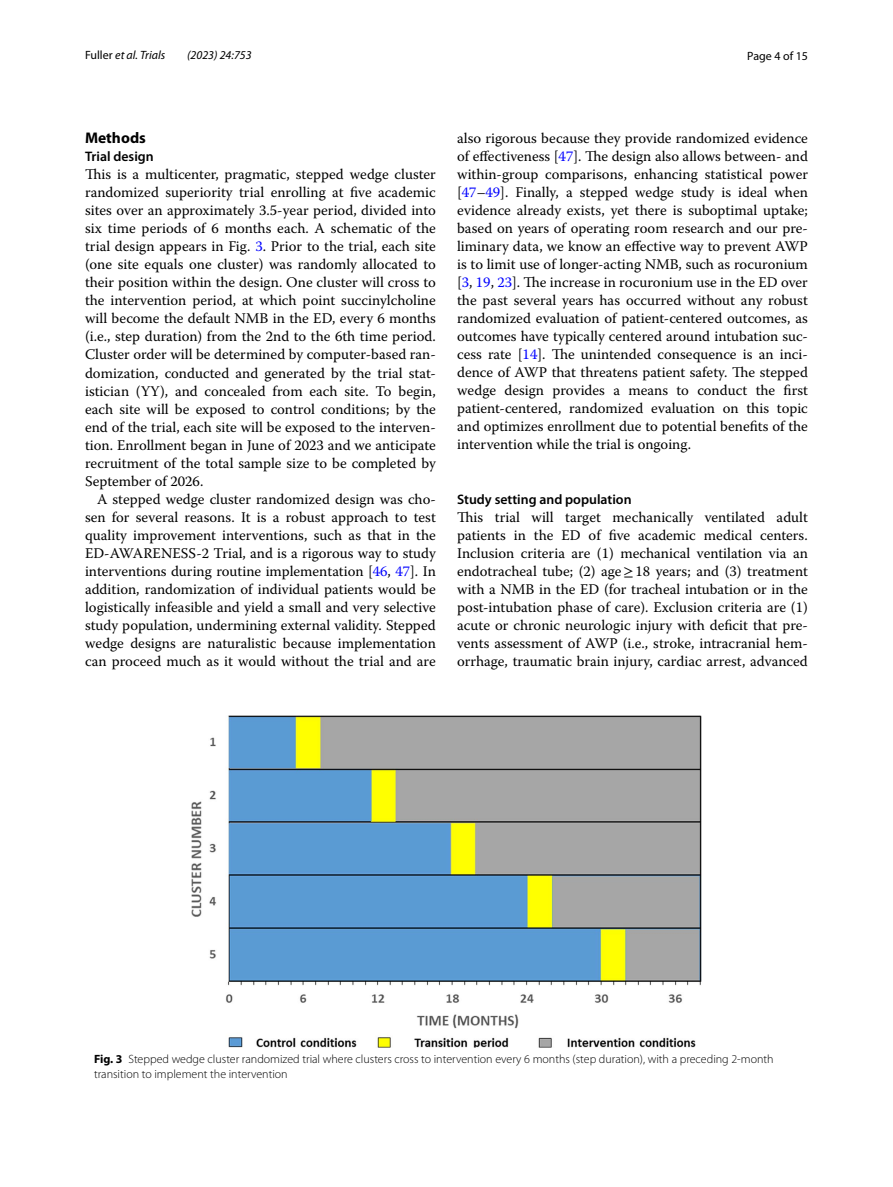
<style>
.page{position:relative;width:893px;height:1187px;background:#fff}
.page>*{position:absolute;margin:0;border:0;box-sizing:border-box;transform-origin:0 0}
.t1{font:700 15.45px "Myriad Pro";color:#000}
.t2{font:14.7px/18px "Warnock Pro";color:#000;text-align:justify}
.t3{font:600 13.8px "Myriad Pro";color:#000}
.t4{font:300 12px/15px "Myriad Pro";color:#000}
.t5{font:italic 12px "Myriad Pro";color:#000}
.t6{font:12px "Myriad Pro";color:#000}
.s1{font-style:normal}
.s2{color:#00f}
.s3{font-family:"STIX"}
.s4{font-weight:700}
</style>
<div class="page">
<img style="left:191px;top:715px;width:511px;height:332px">
<p class="t5" style="left:85px;top:48px;width:82px"><span class="s1">Fuller</span> et al. Trials</p>
<p class="t5" style="left:187px;top:48px;width:66px">(2023) 24:753</p>
<p class="t6" style="left:747px;top:48px;width:62px">Page 4 of 15</p>
<p class="t1" style="left:85px;top:128px;width:62px">Methods</p>
<p class="t3" style="left:85px;top:148px;width:70px">Trial design</p>
<p class="t2" style="left:85px;top:165px;width:352px">This is a multicenter, pragmatic, stepped wedge cluster randomized superiority trial enrolling at five academic sites over an approximately 3.5-year period, divided into six time periods of 6 months each. A schematic of the trial design appears in Fig. <span class="s2">3</span>. Prior to the trial, each site (one site equals one cluster) was randomly allocated to their position within the design. One cluster will cross to the intervention period, at which point succinylcholine will become the default NMB in the ED, every 6 months (i.e., step duration) from the 2nd to the 6th time period.<br>Cluster order will be determined by computer-based ran&shy;domization, conducted and generated by the trial stat&shy;istician (YY), and concealed from each site. To begin, each site will be exposed to control conditions; by the end of the trial, each site will be exposed to the interven&shy;tion. Enrollment began in June of 2023 and we anticipate recruitment of the total sample size to be completed by September of 2026.</p>
<p class="t2" style="left:85px;top:489px;width:352px;text-indent:12px">A stepped wedge cluster randomized design was cho&shy;sen for several reasons. It is a robust approach to test quality improvement interventions, such as that in the ED-AWARENESS-2 Trial, and is a rigorous way to study interventions during routine implementation [<span class="s2">46</span>, <span class="s2">47</span>]. In addition, randomization of individual patients would be logistically infeasible and yield a small and very selective study population, undermining external validity. Stepped wedge designs are naturalistic because implementation can proceed much as it would without the trial and are</p>
<p class="t2" style="left:457px;top:128px;width:352px">also rigorous because they provide randomized evidence of effectiveness [<span class="s2">47</span>]. The design also allows between- and within-group comparisons, enhancing statistical power [<span class="s2">47</span>–<span class="s2">49</span>]. Finally, a stepped wedge study is ideal when evidence already exists, yet there is suboptimal uptake; based on years of operating room research and our pre&shy;liminary data, we know an effective way to prevent AWP is to limit use of longer-acting NMB, such as rocuronium [<span class="s2">3</span>, <span class="s2">19</span>, <span class="s2">23</span>]. The increase in rocuronium use in the ED over the past several years has occurred without any robust randomized evaluation of patient-centered outcomes, as outcomes have typically centered around intubation suc&shy;cess rate [<span class="s2">14</span>]. The unintended consequence is an inci&shy;dence of AWP that threatens patient safety. The stepped wedge design provides a means to conduct the first patient-centered, randomized evaluation on this topic and optimizes enrollment due to potential benefits of the intervention while the trial is ongoing.</p>
<p class="t3" style="left:457px;top:490px;width:176px">Study setting and population</p>
<p class="t2" style="left:457px;top:507px;width:352px">This trial will target mechanically ventilated adult patients in the ED of five academic medical centers.<br>Inclusion criteria are (1) mechanical ventilation via an endotracheal tube; (2) age<span class="s3">≥</span>18 years; and (3) treatment with a NMB in the ED (for tracheal intubation or in the post-intubation phase of care). Exclusion criteria are (1) acute or chronic neurologic injury with deficit that pre&shy;vents assessment of AWP (i.e., stroke, intracranial hem&shy;orrhage, traumatic brain injury, cardiac arrest, advanced</p>
<p class="t4" style="left:94px;top:1051px;width:681px"><span class="s4">Fig. 3</span> Stepped wedge cluster randomized trial where clusters cross to intervention every 6 months (step duration), with a preceding 2-month transition to implement the intervention</p>
</div>
